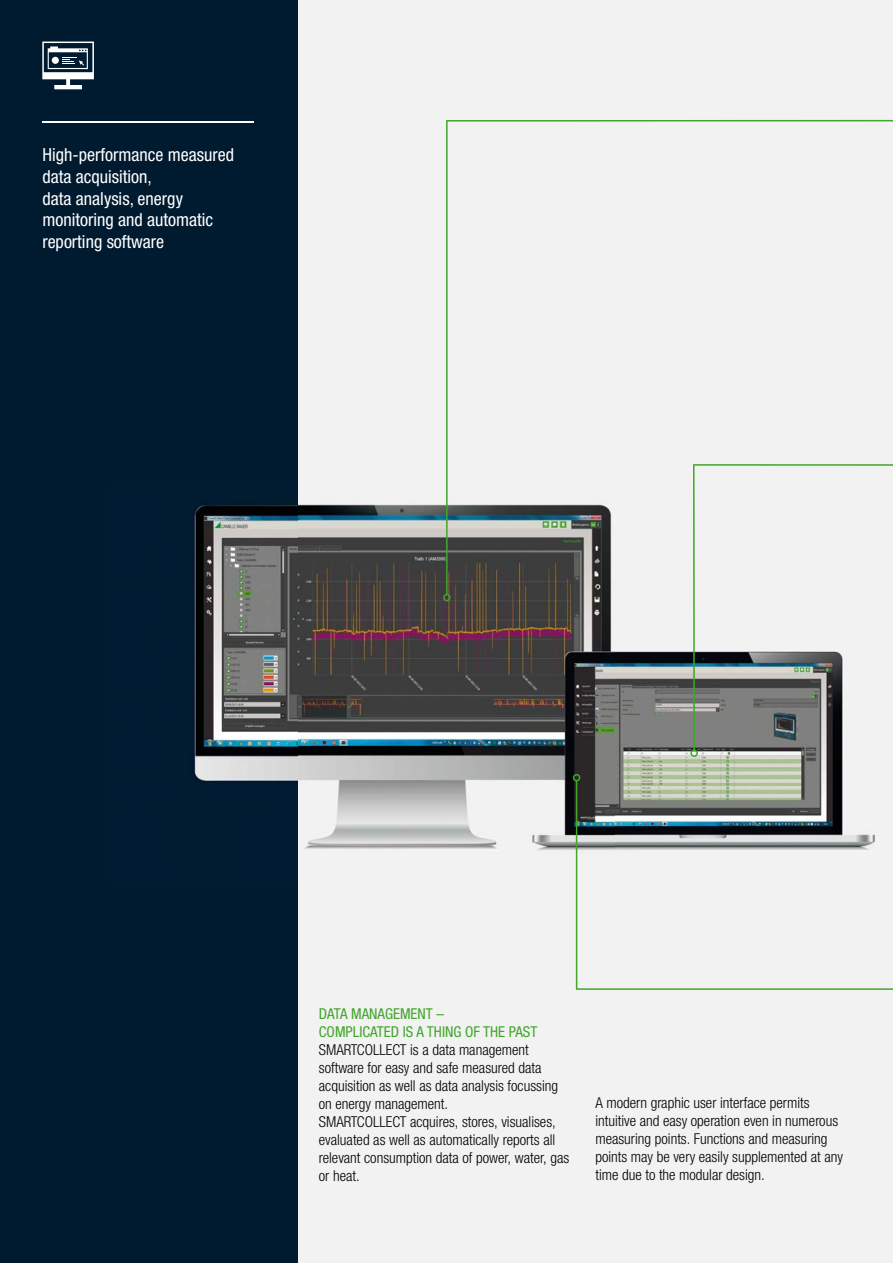
<style>
.page{position:relative;width:893px;height:1263px;background:#fff}
.page>*{position:absolute;margin:0;border:0;box-sizing:border-box;transform-origin:0 0}
.t1{font:condensed 18px/21.6px "Helvetica Neue LTW1 G";color:#fff}
.t2{font:300 condensed 15px/18px "Helvetica Neue LTW1 G";color:#000}
.t3{font:condensed 15px/18px "Helvetica Neue LTW1 G";color:#41a62a}
</style>
<div class="page">
<div style="left:296px;top:0;width:596px;height:1263px;background:#f2f2f3"></div>
<div style="left:0;top:0;width:297px;height:1263px;background:#001a30"></div>
<hr style="left:42px;top:121px;width:211px;height:2px;background:#fff">
<svg style="left:42px;top:42px;width:52px;height:47px"></svg>
<img style="left:194px;top:484px;width:649px;height:399px">
<svg style="left:446px;top:120px;width:446px;height:475px"></svg>
<svg style="left:443px;top:594px;width:7px;height:7px"></svg>
<svg style="left:576px;top:781px;width:316px;height:209px"></svg>
<svg style="left:573px;top:774px;width:7px;height:7px"></svg>
<svg style="left:693px;top:464px;width:199px;height:286px"></svg>
<svg style="left:690px;top:749px;width:8px;height:8px"></svg>
<p class="t1" style="left:42px;top:146px;width:193px">High-performance measured data acquisition,<br>data analysis, energy monitoring and automatic reporting software</p>
<p class="t3" style="left:319px;top:1006px;width:220px">DATA MANAGEMENT –<br>COMPLICATED IS A THING OF THE PAST</p>
<p class="t2" style="left:319px;top:1042px;width:252px">SMARTCOLLECT is a data management software for easy and safe measured data acquisition as well as data analysis focussing on energy management.<br>SMARTCOLLECT acquires, stores, visualises, evaluated as well as automatically reports all relevant consumption data of power, water, gas or heat.</p>
<p class="t2" style="left:595px;top:1095px;width:249px">A modern graphic user interface permits intuitive and easy operation even in numerous measuring points. Functions and measuring points may be very easily supplemented at any time due to the modular design.</p>
</div>
